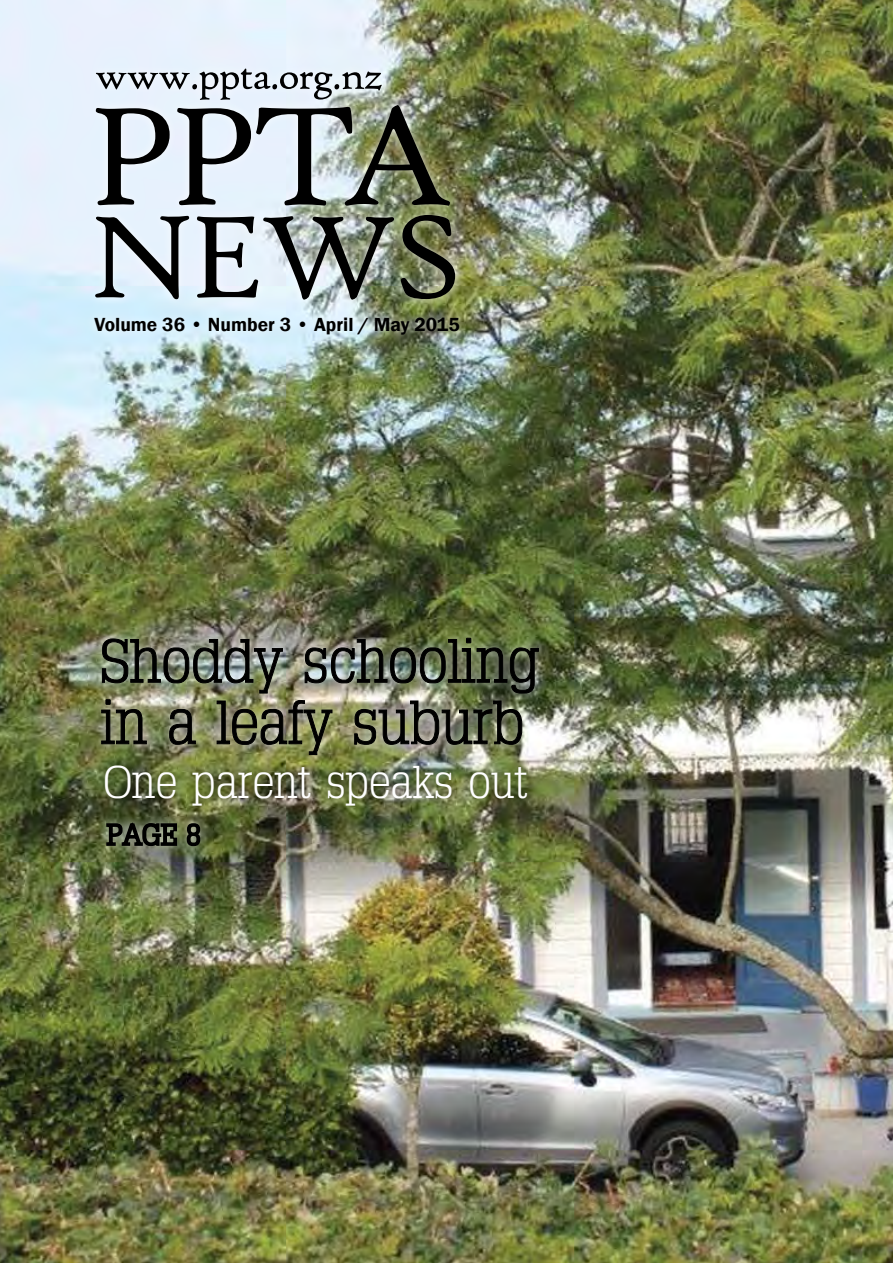
<style>
.page{position:relative;width:893px;height:1263px;background:#fff}
.page>*{position:absolute;margin:0;border:0;box-sizing:border-box;transform-origin:0 0}
.t1{font:300 60px/61.5px "Typo Slabserif";color:#000}
.t2{font:300 45px "Typo Slabserif";color:#fff}
.t3{font:600 19.5px "Franklin Gothic";color:#000}
</style>
<div class="page">
<img style="left:0;top:0;width:893px;height:1263px">
<div style="left:92px;top:629px;width:456px;height:135px;background:#fff;opacity:.75"></div>
<img style="left:101px;top:637px;width:438px;height:118px">
<div style="left:96px;top:756px;width:440px;height:58px;background:#000;opacity:.75"></div>
<div style="left:97px;top:814px;width:112px;height:40px;background:#fff;opacity:.75"></div>
<svg style="left:105px;top:822px;width:73px;height:26px;background:#424638"></svg>
<svg style="left:184px;top:821px;width:19px;height:26px"></svg>
<div style="left:87px;top:61px;width:378px;height:247px;background:#fff;opacity:.75"></div>
<svg style="left:95px;top:216px;width:94px;height:84px;background:#a1a9b1"></svg>
<svg style="left:197px;top:216px;width:197px;height:84px;background:#909897"></svg>
<svg style="left:401px;top:215px;width:54px;height:84px;background:#555840"></svg>
<svg style="left:96px;top:69px;width:354px;height:137px;background:#9ba2a0"></svg>
<div style="left:86px;top:309px;width:382px;height:35px;background:#fff;opacity:.75"></div>
<p class="t3" style="left:94px;top:312px;width:367px">Volume 36 • Number 3 • April / May 2015</p>
<h1 class="t1" style="left:101px;top:631px;width:440px">Shoddy schooling in a leafy suburb</h1>
<h2 class="t2" style="left:104px;top:756px;width:426px">One parent speaks out</h2>
</div>
